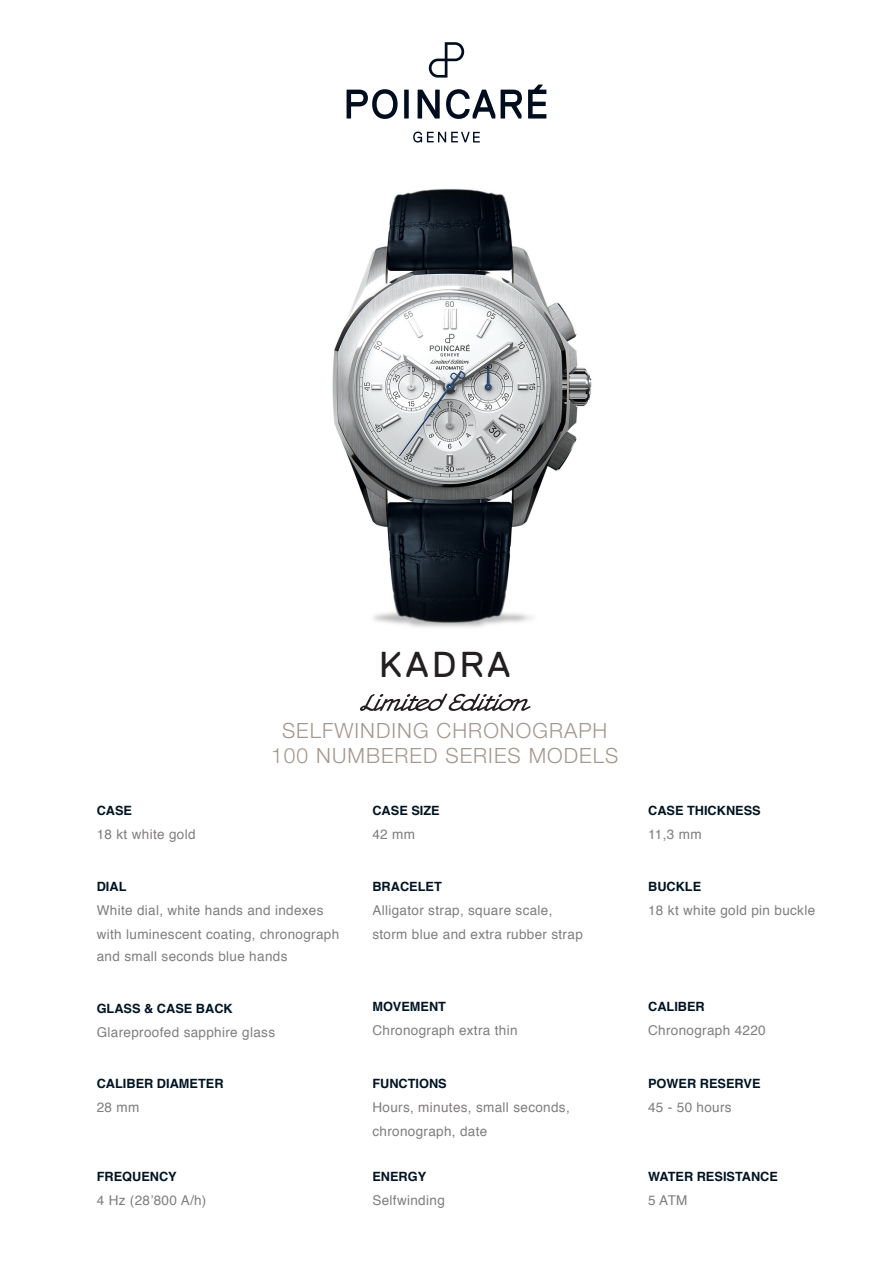
<style>
.page{position:relative;width:893px;height:1263px;background:#fff}
.page>*{position:absolute;margin:0;border:0;box-sizing:border-box;transform-origin:0 0}
.t1{font:36px "Replica Std";letter-spacing:.1em;color:#231f20}
.t2{font:300 21px "Helvetica Neue";letter-spacing:.05em;color:#a49890}
.t3{font:13.5px/24px "Helvetica";letter-spacing:.025em;color:#807d7d}
.t4{font:700 12.75px "Helvetica";color:#001424}
</style>
<div class="page">
<svg style="left:413px;top:132px;width:67px;height:11px"></svg>
<svg style="left:347px;top:89px;width:51px;height:30px"></svg>
<svg style="left:404px;top:90px;width:5px;height:29px"></svg>
<svg style="left:418px;top:90px;width:22px;height:29px"></svg>
<svg style="left:446px;top:89px;width:49px;height:30px"></svg>
<svg style="left:501px;top:90px;width:21px;height:29px"></svg>
<svg style="left:528px;top:84px;width:18px;height:35px"></svg>
<svg style="left:429px;top:42px;width:35px;height:36px"></svg>
<img style="left:332px;top:188px;width:260px;height:440px">
<svg style="left:360px;top:694px;width:171px;height:17px"></svg>
<p class="t1" style="left:379px;top:644px;width:133px">KADRA</p>
<p class="t2" style="left:282px;top:718px;width:327px">SELFWINDING CHRONOGRAPH</p>
<p class="t2" style="left:271px;top:743px;width:349px">100 NUMBERED SERIES MODELS</p>
<p class="t4" style="left:97px;top:801px;width:37px">CASE</p>
<p class="t3" style="left:97px;top:823px;width:100px">18 kt white gold</p>
<p class="t4" style="left:97px;top:876px;width:31px">DIAL</p>
<p class="t3" style="left:97px;top:898px;width:244px">White dial, white hands and indexes with luminescent coating, chronograph</p>
<p class="t3" style="left:97px;top:945px;width:192px">and small seconds blue hands</p>
<p class="t4" style="left:97px;top:998px;width:138px">GLASS &amp; CASE BACK</p>
<p class="t3" style="left:97px;top:1020px;width:180px">Glareproofed sapphire glass</p>
<p class="t4" style="left:97px;top:1073px;width:128px">CALIBER DIAMETER</p>
<p class="t3" style="left:97px;top:1095px;width:44px">28 mm</p>
<p class="t4" style="left:97px;top:1166px;width:82px">FREQUENCY</p>
<p class="t3" style="left:97px;top:1189px;width:111px">4 Hz (28’800 A/h)</p>
<p class="t4" style="left:372px;top:801px;width:69px">CASE SIZE</p>
<p class="t3" style="left:372px;top:823px;width:44px">42 mm</p>
<p class="t4" style="left:372px;top:876px;width:71px">BRACELET</p>
<p class="t3" style="left:372px;top:898px;width:212px">Alligator strap, square scale, storm blue and extra rubber strap</p>
<p class="t4" style="left:372px;top:996px;width:75px">MOVEMENT</p>
<p class="t3" style="left:372px;top:1019px;width:147px">Chronograph extra thin</p>
<p class="t4" style="left:372px;top:1073px;width:76px">FUNCTIONS</p>
<p class="t3" style="left:372px;top:1095px;width:199px">Hours, minutes, small seconds,</p>
<p class="t3" style="left:372px;top:1119px;width:116px">chronograph, date</p>
<p class="t4" style="left:372px;top:1166px;width:55px">ENERGY</p>
<p class="t3" style="left:372px;top:1189px;width:74px">Selfwinding</p>
<p class="t4" style="left:648px;top:801px;width:114px">CASE THICKNESS</p>
<p class="t3" style="left:648px;top:823px;width:55px">11,3 mm</p>
<p class="t4" style="left:648px;top:876px;width:55px">BUCKLE</p>
<p class="t3" style="left:648px;top:898px;width:169px">18 kt white gold pin buckle</p>
<p class="t4" style="left:648px;top:996px;width:58px">CALIBER</p>
<p class="t3" style="left:648px;top:1019px;width:119px">Chronograph 4220</p>
<p class="t4" style="left:648px;top:1073px;width:114px">POWER RESERVE</p>
<p class="t3" style="left:648px;top:1095px;width:85px">45 - 50 hours</p>
<p class="t4" style="left:648px;top:1166px;width:131px">WATER RESISTANCE</p>
<p class="t3" style="left:648px;top:1189px;width:41px">5 ATM</p>
</div>
